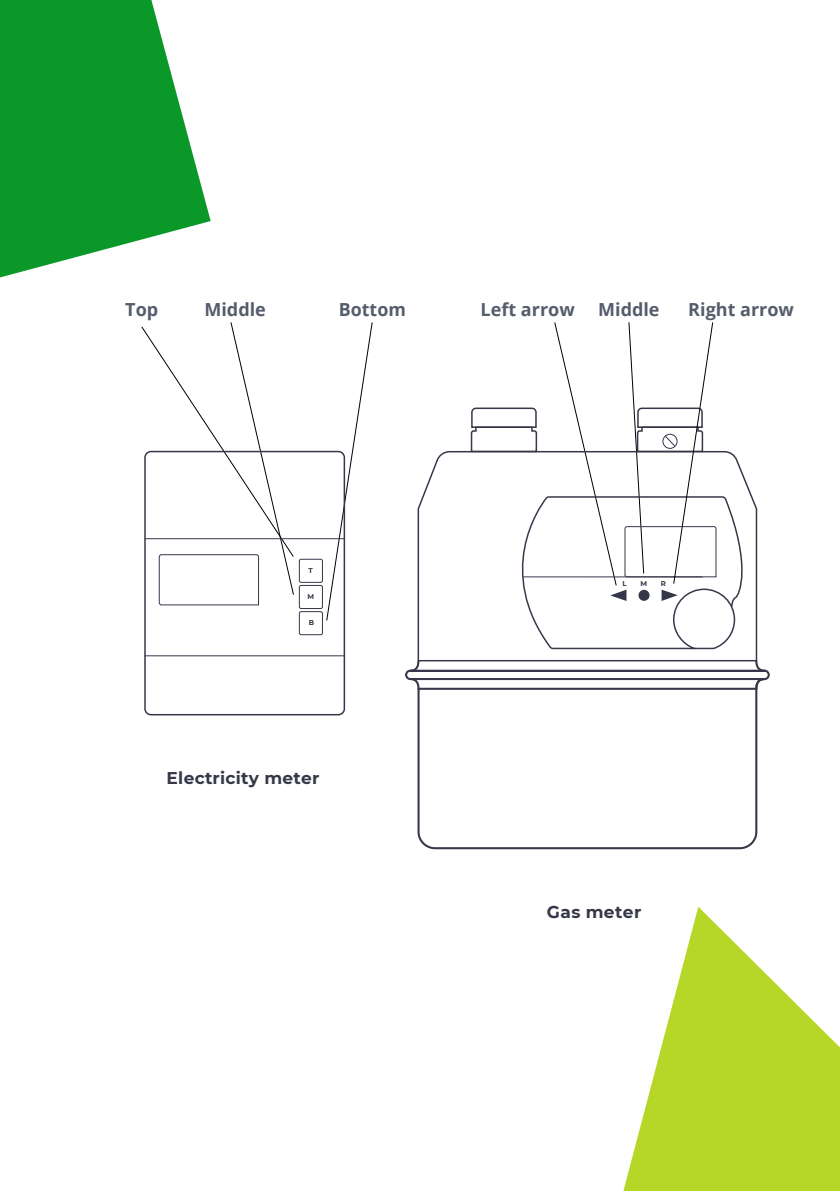
<style>
.page{position:relative;width:840px;height:1191px;background:#fff}
.page>*{position:absolute;margin:0;border:0;box-sizing:border-box;transform-origin:0 0}
.t1{font:700 18px "Open Sans";color:#555c6b}
.t2{font:700 17px "Montserrat";letter-spacing:.015em;color:#363849}
.t3{font:700 7px "Montserrat";color:#363849}
</style>
<div class="page">
<svg style="left:0;top:0;width:210px;height:277px;fill:#0a9828"></svg>
<svg style="left:623px;top:906px;width:216px;height:285px;fill:#b6d727"></svg>
<svg style="left:326px;top:322px;width:46px;height:299px"></svg>
<svg style="left:418px;top:689px;width:338px;height:159px"></svg>
<svg style="left:405px;top:660px;width:364px;height:29px"></svg>
<hr style="left:410px;top:670px;width:354px;height:1px;background:#363849">
<svg style="left:417px;top:451px;width:339px;height:210px"></svg>
<div style="left:144px;top:451px;width:201px;height:264px;border:2px solid #363849;border-radius:6px"></div>
<hr style="left:145px;top:538px;width:199px;height:1px;background:#363849">
<hr style="left:145px;top:655px;width:199px;height:1px;background:#363849">
<svg style="left:141px;top:322px;width:153px;height:284px"></svg>
<div style="left:299px;top:559px;width:24px;height:24px;border:1px solid #363849;border-radius:2px"></div>
<div style="left:299px;top:585px;width:24px;height:24px;border:1px solid #363849;border-radius:2px"></div>
<div style="left:299px;top:611px;width:24px;height:24px;border:1px solid #363849;border-radius:2px"></div>
<svg style="left:470px;top:322px;width:281px;height:328px"></svg>
<p class="t1" style="left:125px;top:296px;width:34px">Top</p>
<p class="t1" style="left:204px;top:296px;width:63px">Middle</p>
<p class="t1" style="left:339px;top:296px;width:68px">Bottom</p>
<p class="t1" style="left:480px;top:296px;width:96px">Left arrow</p>
<p class="t1" style="left:598px;top:296px;width:63px">Middle</p>
<p class="t1" style="left:688px;top:296px;width:107px">Right arrow</p>
<p class="t3" style="left:308px;top:565px;width:6px">T</p>
<p class="t3" style="left:307px;top:591px;width:8px">M</p>
<p class="t3" style="left:308px;top:617px;width:7px">B</p>
<p class="t2" style="left:166px;top:765px;width:154px">Electricity meter</p>
<p class="t3" style="left:622px;top:578px;width:6px">L</p>
<p class="t3" style="left:640px;top:578px;width:8px">M</p>
<p class="t3" style="left:660px;top:578px;width:7px">R</p>
<p class="t2" style="left:546px;top:899px;width:96px">Gas meter</p>
</div>
